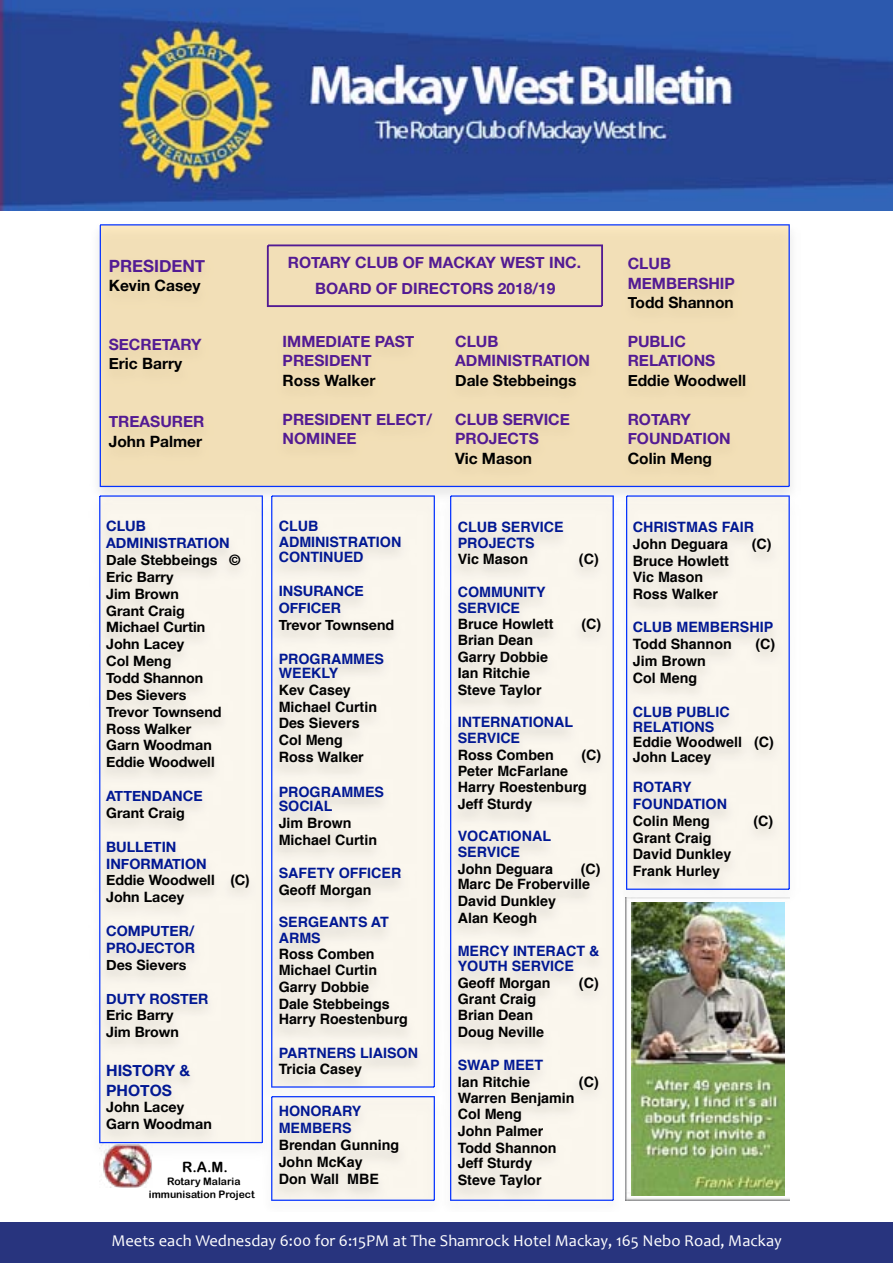
<style>
.page{position:relative;width:893px;height:1263px;background:#fff}
.page>*{position:absolute;margin:0;border:0;box-sizing:border-box;transform-origin:0 0}
.t1{font:700 16.8px "Helvetica Neue";color:#531b93}
.t2{font:16.5px "Candara";color:#fff}
.t3{font:700 15.6px/19.5px "Helvetica Neue";color:#531b93}
.t4{font:700 15.6px "Helvetica Neue";color:#000}
.t5{font:700 15.6px/19.5px "Helvetica Neue";color:#011893}
.t6{font:700 14.25px/16.8px "Helvetica";color:#000}
.t7{font:700 14.25px/15.6px "Helvetica";color:#011893}
.t8{font:700 14.25px/16.8px "Helvetica Neue";color:#000}
.t9{font:700 14.25px/16.8px "Helvetica Neue";color:#011893}
.t10{font:14.25px "Arial Rounded MT Bold";color:#000}
.t11{font:10.35px/12.9px "Arial Rounded MT Bold";color:#000;text-align:center}
</style>
<div class="page">
<img style="left:0;top:0;width:893px;height:211px">
<div style="left:0;top:1222px;width:893px;height:41px;background:#28347e"></div>
<img style="left:98px;top:224px;width:693px;height:268px">
<div style="left:100px;top:225px;width:689px;height:261px;background:#f2dfb7"></div>
<div style="left:100px;top:225px;width:689px;height:262px;border:1px solid #0432ff"></div>
<img style="left:99px;top:492px;width:162px;height:664px">
<div style="left:100px;top:496px;width:162px;height:646px;background:#f6f2ea"></div>
<img style="left:261px;top:492px;width:179px;height:601px">
<div style="left:272px;top:496px;width:162px;height:591px;background:#f7f3eb"></div>
<div style="left:271px;top:496px;width:164px;height:591px;border:1px solid #0432ff"></div>
<img style="left:261px;top:1093px;width:174px;height:108px">
<div style="left:272px;top:1097px;width:162px;height:103px;background:#f5f1e9"></div>
<div style="left:271px;top:1096px;width:164px;height:104px;border:1px solid #0432ff"></div>
<img style="left:440px;top:492px;width:176px;height:709px">
<div style="left:451px;top:496px;width:162px;height:704px;background:#f5f1e9"></div>
<div style="left:450px;top:496px;width:163px;height:704px;border:1px solid #0432ff"></div>
<img style="left:616px;top:492px;width:174px;height:415px">
<div style="left:627px;top:496px;width:162px;height:393px;background:#f5f1e9"></div>
<div style="left:626px;top:496px;width:163px;height:393px;border:1px solid #0432ff"></div>
<img style="left:626px;top:898px;width:164px;height:303px">
<img style="left:100px;top:1143px;width:52px;height:45px">
<div style="left:267px;top:245px;width:336px;height:62px;border:1px solid #531b93"></div>
<p class="t1" style="left:109px;top:252px;width:98px">PRESIDENT</p>
<p class="t4" style="left:109px;top:273px;width:93px">Kevin Casey</p>
<p class="t3" style="left:109px;top:335px;width:94px">SECRETARY</p>
<p class="t4" style="left:109px;top:351px;width:75px">Eric Barry</p>
<p class="t3" style="left:109px;top:412px;width:97px">TREASURER</p>
<p class="t4" style="left:109px;top:429px;width:95px">John Palmer</p>
<p class="t9" style="left:106px;top:518px;width:125px">CLUB<br>ADMINISTRATION</p>
<p class="t8" style="left:106px;top:552px;width:136px">Dale Stebbeings ©<br>Eric Barry<br>Jim Brown<br>Grant Craig<br>Michael Curtin<br>John Lacey<br>Col Meng<br>Todd Shannon<br>Des Sievers<br>Trevor Townsend<br>Ross Walker<br>Garn Woodman<br>Eddie Woodwell</p>
<p class="t9" style="left:106px;top:788px;width:98px">ATTENDANCE</p>
<p class="t8" style="left:106px;top:805px;width:80px">Grant Craig</p>
<p class="t9" style="left:106px;top:839px;width:102px">BULLETIN<br>INFORMATION</p>
<p class="t8" style="left:106px;top:872px;width:145px">Eddie Woodwell (C)<br>John Lacey</p>
<p class="t9" style="left:106px;top:923px;width:90px">COMPUTER/<br>PROJECTOR</p>
<p class="t8" style="left:106px;top:957px;width:82px">Des Sievers</p>
<p class="t9" style="left:106px;top:990px;width:104px">DUTY ROSTER</p>
<p class="t8" style="left:106px;top:1007px;width:74px">Eric Barry<br>Jim Brown</p>
<p class="t5" style="left:106px;top:1061px;width:85px">HISTORY &amp;<br>PHOTOS</p>
<p class="t8" style="left:106px;top:1099px;width:107px">John Lacey<br>Garn Woodman</p>
<p class="t10" style="left:182px;top:1159px;width:47px">R.A.M.</p>
<p class="t11" style="left:149px;top:1175px;width:107px">Rotary Malaria immunisation Project</p>
<p class="t3" style="left:288px;top:250px;width:295px;line-height:26px;text-align:center">ROTARY CLUB OF MACKAY WEST INC.<br>BOARD OF DIRECTORS 2018/19</p>
<p class="t3" style="left:283px;top:332px;width:133px">IMMEDIATE PAST<br>PRESIDENT</p>
<p class="t4" style="left:283px;top:368px;width:94px">Ross Walker</p>
<p class="t3" style="left:283px;top:410px;width:151px">PRESIDENT ELECT/<br>NOMINEE</p>
<p class="t3" style="left:455px;top:332px;width:136px">CLUB<br>ADMINISTRATION</p>
<p class="t4" style="left:455px;top:368px;width:123px">Dale Stebbeings</p>
<p class="t3" style="left:455px;top:410px;width:116px">CLUB SERVICE<br>PROJECTS</p>
<p class="t4" style="left:455px;top:446px;width:78px">Vic Mason</p>
<p class="t7" style="left:279px;top:518px;width:124px">CLUB<br>ADMINISTRATION<br>CONTINUED</p>
<p class="t9" style="left:279px;top:583px;width:87px">INSURANCE<br>OFFICER</p>
<p class="t8" style="left:279px;top:617px;width:117px">Trevor Townsend</p>
<p class="t7" style="left:279px;top:652px;width:107px;line-height:14.2px">PROGRAMMES<br>WEEKLY</p>
<p class="t6" style="left:279px;top:681px;width:100px">Kev Casey<br>Michael Curtin<br>Des Sievers<br>Col Meng<br>Ross Walker</p>
<p class="t7" style="left:279px;top:785px;width:107px;line-height:14.2px">PROGRAMMES<br>SOCIAL</p>
<p class="t6" style="left:279px;top:815px;width:100px">Jim Brown<br>Michael Curtin</p>
<p class="t7" style="left:279px;top:865px;width:124px">SAFETY OFFICER</p>
<p class="t6" style="left:279px;top:881px;width:94px">Geoff Morgan</p>
<p class="t7" style="left:279px;top:914px;width:112px">SERGEANTS AT<br>ARMS</p>
<p class="t6" style="left:279px;top:947px;width:100px;line-height:15.6px">Ross Comben<br>Michael Curtin</p>
<p class="t6" style="left:279px;top:978px;width:113px">Garry Dobbie<br>Dale Stebbeings</p>
<p class="t6" style="left:279px;top:1011px;width:131px">Harry Roestenburg</p>
<p class="t7" style="left:279px;top:1045px;width:141px">PARTNERS LIAISON</p>
<p class="t6" style="left:279px;top:1060px;width:85px">Tricia Casey</p>
<p class="t7" style="left:279px;top:1103px;width:84px;line-height:16.8px">HONORARY<br>MEMBERS</p>
<p class="t6" style="left:279px;top:1137px;width:122px">Brendan Gunning<br>John McKay<br>Don Wall MBE</p>
<p class="t7" style="left:458px;top:520px;width:108px">CLUB SERVICE<br>PROJECTS</p>
<p class="t6" style="left:458px;top:550px;width:72px">Vic Mason</p>
<p class="t6" style="left:579px;top:550px;width:21px">(C)</p>
<p class="t7" style="left:458px;top:585px;width:89px">COMMUNITY<br>SERVICE</p>
<p class="t6" style="left:458px;top:615px;width:97px">Bruce Howlett</p>
<p class="t6" style="left:581px;top:615px;width:21px">(C)</p>
<p class="t6" style="left:458px;top:632px;width:92px">Brian Dean<br>Garry Dobbie</p>
<p class="t6" style="left:458px;top:665px;width:85px">Ian Ritchie<br>Steve Taylor</p>
<p class="t7" style="left:458px;top:714px;width:117px">INTERNATIONAL<br>SERVICE</p>
<p class="t6" style="left:458px;top:746px;width:97px">Ross Comben</p>
<p class="t6" style="left:581px;top:746px;width:21px">(C)</p>
<p class="t6" style="left:458px;top:764px;width:131px;line-height:15.6px">Peter McFarlane<br>Harry Roestenburg</p>
<p class="t6" style="left:458px;top:796px;width:76px">Jeff Sturdy</p>
<p class="t7" style="left:458px;top:829px;width:95px">VOCATIONAL<br>SERVICE</p>
<p class="t6" style="left:458px;top:860px;width:97px">John Deguara</p>
<p class="t6" style="left:458px;top:861px;width:144px;line-height:15.6px;text-indent:123px">(C)<br>Marc De Froberville</p>
<p class="t6" style="left:458px;top:893px;width:100px">David Dunkley<br>Alan Keogh</p>
<p class="t7" style="left:458px;top:943px;width:143px">MERCY INTERACT &amp;<br>YOUTH SERVICE</p>
<p class="t6" style="left:458px;top:975px;width:94px">Geoff Morgan</p>
<p class="t6" style="left:579px;top:975px;width:21px">(C)</p>
<p class="t6" style="left:458px;top:990px;width:88px">Grant Craig<br>Brian Dean<br>Doug Neville</p>
<p class="t7" style="left:458px;top:1057px;width:87px">SWAP MEET</p>
<p class="t6" style="left:458px;top:1073px;width:74px">Ian Ritchie</p>
<p class="t6" style="left:579px;top:1073px;width:21px">(C)</p>
<p class="t6" style="left:458px;top:1091px;width:118px;line-height:15.6px">Warren Benjamin<br>Col Meng</p>
<p class="t6" style="left:458px;top:1123px;width:100px">John Palmer<br>Todd Shannon</p>
<p class="t6" style="left:458px;top:1155px;width:85px">Jeff Sturdy<br>Steve Taylor</p>
<p class="t3" style="left:628px;top:254px;width:109px">CLUB<br>MEMBERSHIP</p>
<p class="t4" style="left:628px;top:290px;width:108px">Todd Shannon</p>
<p class="t3" style="left:628px;top:332px;width:89px">PUBLIC<br>RELATIONS</p>
<p class="t4" style="left:628px;top:368px;width:120px">Eddie Woodwell</p>
<p class="t3" style="left:628px;top:410px;width:104px">ROTARY<br>FOUNDATION</p>
<p class="t4" style="left:628px;top:446px;width:86px">Colin Meng</p>
<p class="t7" style="left:633px;top:520px;width:123px">CHRISTMAS FAIR</p>
<p class="t6" style="left:633px;top:536px;width:97px">John Deguara</p>
<p class="t6" style="left:752px;top:536px;width:21px">(C)</p>
<p class="t6" style="left:633px;top:554px;width:97px;line-height:15.6px">Bruce Howlett<br>Vic Mason</p>
<p class="t6" style="left:633px;top:585px;width:87px">Ross Walker</p>
<p class="t7" style="left:633px;top:620px;width:142px">CLUB MEMBERSHIP</p>
<p class="t6" style="left:633px;top:636px;width:100px">Todd Shannon</p>
<p class="t6" style="left:756px;top:636px;width:21px">(C)</p>
<p class="t6" style="left:633px;top:653px;width:74px">Jim Brown<br>Col Meng</p>
<p class="t7" style="left:633px;top:704px;width:98px">CLUB PUBLIC<br>RELATIONS</p>
<p class="t6" style="left:633px;top:734px;width:142px;line-height:15.6px">Eddie Woodwell (C)<br>John Lacey</p>
<p class="t7" style="left:633px;top:779px;width:96px;line-height:16.8px">ROTARY<br>FOUNDATION</p>
<p class="t6" style="left:633px;top:812px;width:78px">Colin Meng</p>
<p class="t6" style="left:753px;top:812px;width:21px">(C)</p>
<p class="t6" style="left:633px;top:829px;width:100px">Grant Craig<br>David Dunkley<br>Frank Hurley</p>
<p class="t2" style="left:111px;top:1230px;width:672px">Meets each Wednesday 6:00 for 6:15PM at The Shamrock Hotel Mackay, 165 Nebo Road, Mackay</p>
</div>
